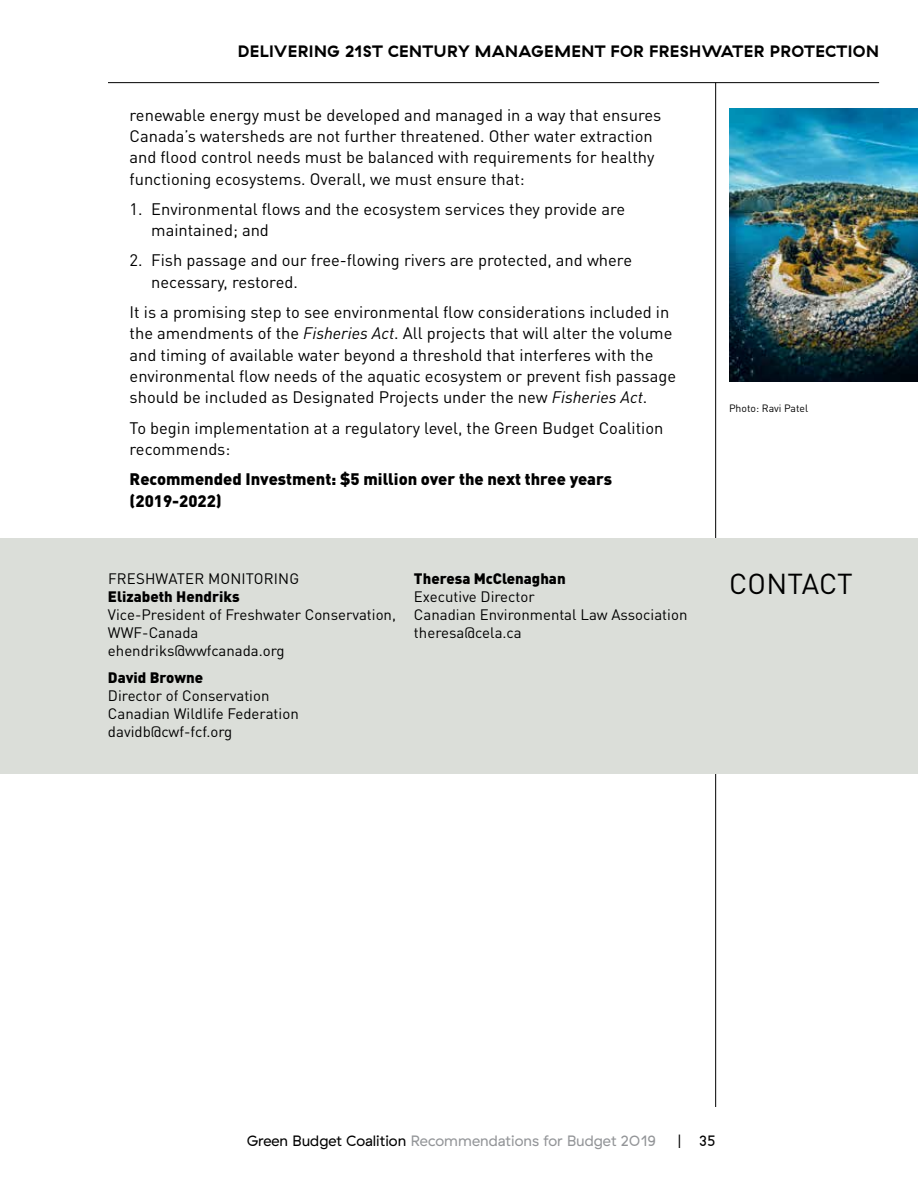
<style>
.page{position:relative;width:918px;height:1188px;background:#fff}
.page>*{position:absolute;margin:0;border:0;box-sizing:border-box;transform-origin:0 0}
.t1{font:28.5px "DINOT";letter-spacing:.005em;color:#000}
.t2{font:16.5px/21.3px "DINOT";color:#000}
.t3{font:900 16.5px/21.3px "DINOT";color:#000}
.t4{font:700 16.5px "GT Haptik";letter-spacing:.03em;color:#000}
.t5{font:15px/18px "DINOT";color:#000}
.t6{font:15px "GT Haptik";color:#939598}
.t7{font:900 15px "DINOT";color:#000}
.t8{font:15px "GT Haptik";color:#000}
.t9{font:10.5px "DINOT";color:#000}
.s1{font-style:italic}
.s2{color:#000}
</style>
<div class="page">
<hr style="left:715px;top:83px;width:1px;height:1024px;background:#000">
<hr style="left:108px;top:82px;width:771px;height:1px;background:#000">
<img style="left:729px;top:108px;width:189px;height:274px">
<div style="left:0;top:539px;width:918px;height:235px;background:#dbded9"></div>
<p class="t4" style="left:238px;top:41px;width:643px">DELIVERING 21ST CENTURY MANAGEMENT FOR FRESHWATER PROTECTION</p>
<p class="t2" style="left:130px;top:103px;width:533px">renewable energy must be developed and managed in a way that ensures Canada’s watersheds are not further threatened. Other water extraction and flood control needs must be balanced with requirements for healthy functioning ecosystems. Overall, we must ensure that:</p>
<p class="t2" style="left:151px;top:198px;width:476px;text-indent:-22px">1. Environmental flows and the ecosystem services they provide are maintained; and</p>
<p class="t2" style="left:151px;top:249px;width:482px;text-indent:-22px">2. Fish passage and our free-flowing rivers are protected, and where necessary, restored.</p>
<p class="t2" style="left:130px;top:301px;width:548px">It is a promising step to see environmental flow considerations included in the amendments of the <span class="s1">Fisheries Act</span>. All projects that will alter the volume and timing of available water beyond a threshold that interferes with the environmental flow needs of the aquatic ecosystem or prevent fish passage should be included as Designated Projects under the new <span class="s1">Fisheries Act</span>.</p>
<p class="t2" style="left:130px;top:416px;width:535px">To begin implementation at a regulatory level, the Green Budget Coalition recommends:</p>
<p class="t3" style="left:130px;top:468px;width:484px">Recommended Investment: $5 million over the next three years (2019-2022)</p>
<p class="t5" style="left:108px;top:569px;width:193px">FRESHWATER MONITORING</p>
<p class="t7" style="left:108px;top:586px;width:133px">Elizabeth Hendriks</p>
<p class="t5" style="left:108px;top:605px;width:290px">Vice-President of Freshwater Conservation,<br>WWF-Canada<br>ehendriks@wwfcanada.org</p>
<p class="t7" style="left:108px;top:667px;width:97px">David Browne</p>
<p class="t5" style="left:108px;top:686px;width:192px">Director of Conservation<br>Canadian Wildlife Federation davidb@cwf-fcf.org</p>
<p class="t7" style="left:414px;top:568px;width:153px">Theresa McClenaghan</p>
<p class="t5" style="left:414px;top:587px;width:275px">Executive Director<br>Canadian Environmental Law Association theresa@cela.ca</p>
<p class="t9" style="left:729px;top:401px;width:81px">Photo: Ravi Patel</p>
<h1 class="t1" style="left:729px;top:565px;width:125px">CONTACT</h1>
<p class="t6" style="left:247px;top:1132px;width:411px"><span class="s2">Green Budget Coalition</span> Recommendations for Budget 2019</p>
<p class="t8" style="left:678px;top:1132px;width:39px">| 35</p>
</div>
